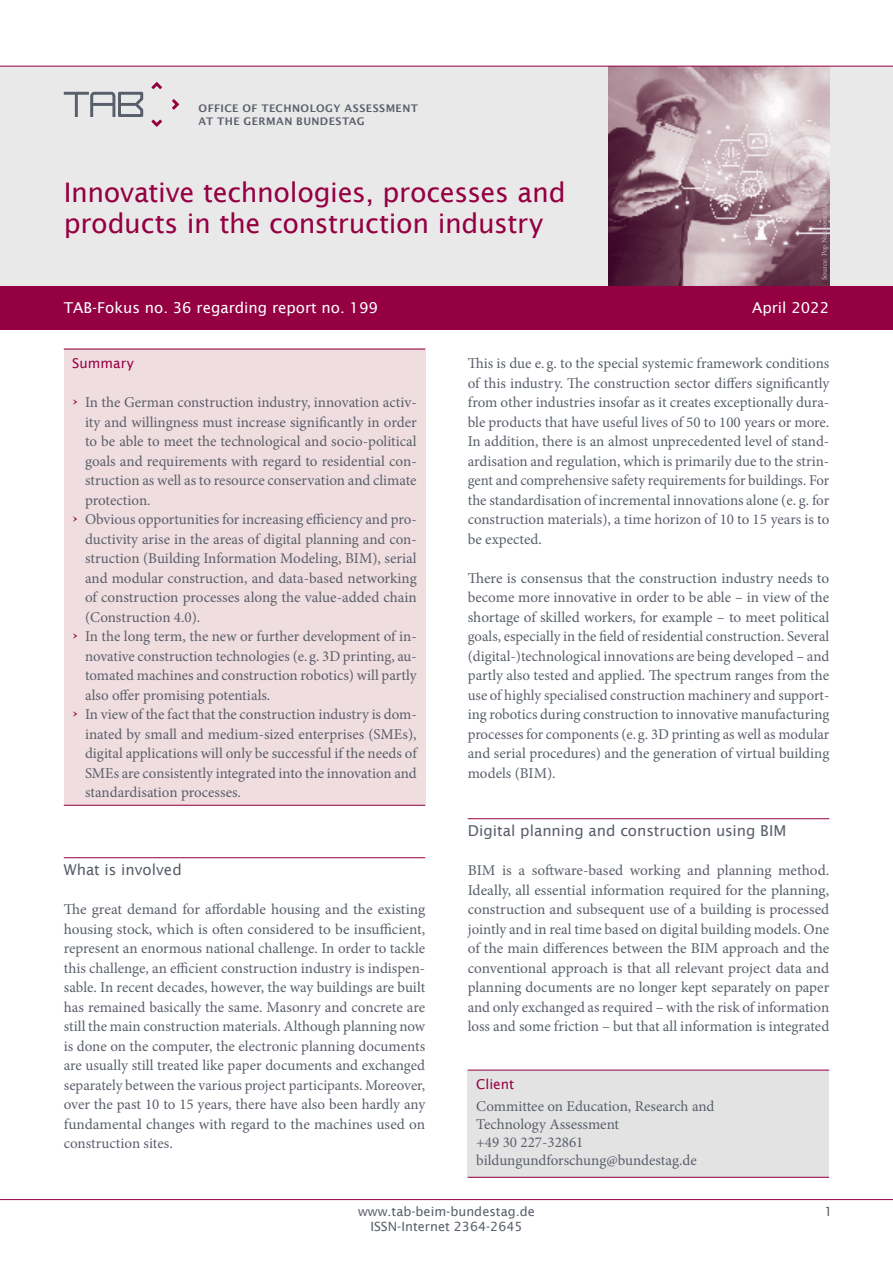
<style>
.page{position:relative;width:893px;height:1263px;background:#fff}
.page>*{position:absolute;margin:0;border:0;box-sizing:border-box;transform-origin:0 0}
.Titel{font:27px/31.5px "Lucida Sans";letter-spacing:-.015em;color:#940042}
.Text{font:15px/19.5px "Minion Pro";color:#595f6a;text-align:justify}
.t1{font:15px "Lucida Sans";color:#595f6a}
.t2{font:15px "Lucida Sans";color:#fff}
.t3{font:13.5px "Lucida Sans";color:#940042}
.t4{font:12.75px "Lucida Sans";color:#595f6a}
.t5{font:600 10.5px/12.6px "Lucida Sans";letter-spacing:.04em;color:#595f6a}
.t6{font:7.5px "Minion Pro";color:#bebdc2}
.s1{font-size:13.5px;color:#940042}
</style>
<div class="page">
<div style="left:468px;top:1070px;width:361px;height:108px;background:#e4e3e4"></div>
<div style="left:0;top:66px;width:893px;height:220px;background:#eae9ea"></div>
<svg style="left:64px;top:92px;width:79px;height:25px"></svg>
<svg style="left:172px;top:99px;width:7px;height:11px"></svg>
<svg style="left:151px;top:82px;width:11px;height:7px"></svg>
<svg style="left:151px;top:120px;width:11px;height:7px"></svg>
<img style="left:608px;top:67px;width:221px;height:219px">
<hr style="left:0;top:1199px;width:893px;height:1px;background:#940042">
<div style="left:0;top:286px;width:893px;height:43px;background:#940042"></div>
<hr style="left:468px;top:1070px;width:361px;height:1px;background:#940042">
<hr style="left:0;top:66px;width:893px;height:1px;background:#940042">
<hr style="left:468px;top:1177px;width:361px;height:1px;background:#940042">
<hr style="left:468px;top:818px;width:361px;height:1px;background:#940042">
<div style="left:64px;top:349px;width:361px;height:457px;background:#f0dddf"></div>
<hr style="left:64px;top:857px;width:361px;height:1px;background:#940042">
<hr style="left:64px;top:349px;width:361px;height:1px;background:#940042">
<hr style="left:64px;top:805px;width:361px;height:1px;background:#940042">
<p class="t5" style="left:199px;top:102px;width:221px">OFFICE OF TECHNOLOGY ASSESSMENT<br>AT THE GERMAN BUNDESTAG</p>
<p class="Titel" style="left:64px;top:176px;width:503px">Innovative technologies, processes and products in the construction industry</p>
<p class="t6" style="left:819px;top:280px;width:94px;rotate:-90deg">Source: Pop Nukoonrat/123RF</p>
<p class="t2" style="left:64px;top:299px;width:316px">TAB-Fokus no. 36 regarding report no. 199</p>
<p class="t2" style="left:752px;top:299px;width:79px">April 2022</p>
<h1 class="t3" style="left:72px;top:355px;width:63px">Summary</h1>
<p class="Text" style="left:85px;top:393px;width:333px;text-indent:-13px"><span class="s1">›</span> In the German construction industry, innovation activ&shy;ity and willingness must increase significantly in order to be able to meet the technological and socio-political goals and requirements with regard to residential con&shy;struction as well as to resource conservation and climate protection.</p>
<p class="Text" style="left:85px;top:510px;width:333px;text-indent:-13px"><span class="s1">›</span> Obvious opportunities for increasing efficiency and pro&shy;ductivity arise in the areas of digital planning and con&shy;struction (Building Information Modeling, BIM), serial and modular construction, and data-based networking of construction processes along the value-added chain (Construction 4.0).</p>
<p class="Text" style="left:85px;top:627px;width:333px;text-indent:-13px"><span class="s1">›</span> In the long term, the new or further development of in&shy;novative construction technologies (e. g. 3D printing, au&shy;tomated machines and construction robotics) will partly also offer promising potentials.</p>
<p class="Text" style="left:85px;top:705px;width:333px;text-indent:-13px"><span class="s1">›</span> In view of the fact that the construction industry is dom&shy;inated by small and medium-sized enterprises (SMEs), digital applications will only be successful if the needs of SMEs are consistently integrated into the innovation and standardisation processes.</p>
<h1 class="t1" style="left:64px;top:861px;width:120px">What is involved</h1>
<p class="Text" style="left:64px;top:900px;width:363px">The great demand for affordable housing and the existing housing stock, which is often considered to be insufficient, represent an enormous national challenge. In order to tackle this challenge, an efficient construction industry is indispen&shy;sable. In recent decades, however, the way buildings are built has remained basically the same. Masonry and concrete are still the main construction materials. Although planning now is done on the computer, the electronic planning documents are usually still treated like paper documents and exchanged separately between the various project participants. Moreover, over the past 10 to 15 years, there have also been hardly any fundamental changes with regard to the machines used on construction sites.</p>
<p class="Text" style="left:468px;top:354px;width:363px">This is due e. g. to the special systemic framework conditions of this industry. The construction sector differs significantly from other industries insofar as it creates exceptionally dura&shy;ble products that have useful lives of 50 to 100 years or more.<br>In addition, there is an almost unprecedented level of stand&shy;ardisation and regulation, which is primarily due to the strin&shy;gent and comprehensive safety requirements for buildings. For the standardisation of incremental innovations alone (e. g. for construction materials), a time horizon of 10 to 15 years is to be expected.</p>
<p class="Text" style="left:468px;top:568px;width:363px">There is consensus that the construction industry needs to become more innovative in order to be able – in view of the shortage of skilled workers, for example – to meet political goals, especially in the field of residential construction. Several (digital-)technological innovations are being developed – and partly also tested and applied. The spectrum ranges from the use of highly specialised construction machinery and support&shy;ing robotics during construction to innovative manufacturing processes for components (e. g. 3D printing as well as modular and serial procedures) and the generation of virtual building models (BIM).</p>
<h1 class="t1" style="left:468px;top:822px;width:320px">Digital planning and construction using BIM</h1>
<p class="Text" style="left:468px;top:861px;width:363px">BIM is a software-based working and planning method.<br>Ideally, all essential information required for the planning, construction and subsequent use of a building is processed jointly and in real time based on digital building models. One of the main differences between the BIM approach and the conventional approach is that all relevant project data and planning documents are no longer kept separately on paper and only exchanged as required – with the risk of information loss and some friction – but that all information is integrated</p>
<p class="t3" style="left:476px;top:1076px;width:40px">Client</p>
<p class="Text" style="left:476px;top:1097px;width:240px;line-height:18px;text-align:left">Committee on Education, Research and<br>Technology Assessment<br>+49 30 227-32861 bildungundforschung@bundestag.de</p>
<p class="t4" style="left:358px;top:1205px;width:178px">www.tab-beim-bundestag.de</p>
<p class="t4" style="left:824px;top:1205px;width:10px">1</p>
<p class="t4" style="left:370px;top:1220px;width:154px">ISSN-Internet 2364-2645</p>
</div>
